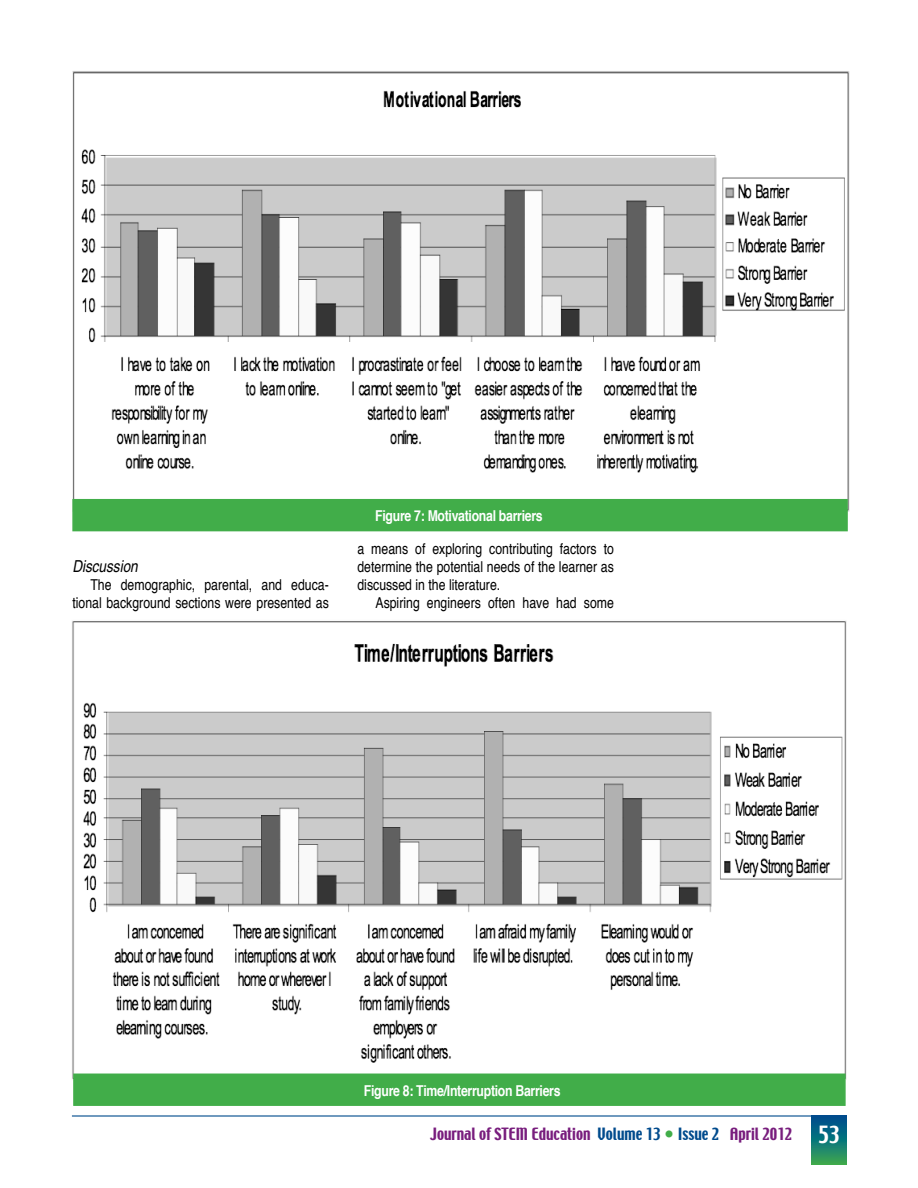
<style>
.page{position:relative;width:918px;height:1188px;background:#fff}
.page>*{position:absolute;margin:0;border:0;box-sizing:border-box;transform-origin:0 0}
.t1{font:italic condensed 16.5px "Helvetica";color:#000}
.t2{font:condensed 15px/18px "Helvetica";color:#000;text-align:right}
.t3{font:700 condensed 15px "Helvetica";letter-spacing:-.02em;color:#fff}
.t4{font:15px "Techno";color:#781d7d}
.s1{color:#004b8d}
.s2{font-size:16.5px;color:#41ad49}
.s3{font-size:21px;color:#fff}
</style>
<div class="page">
<hr style="left:72px;top:1115px;width:774px;height:2px;background:#004b8d">
<svg style="left:811px;top:1117px;width:35px;height:47px;background:#127774"></svg>
<img style="left:72px;top:71px;width:778px;height:441px">
<div style="left:72px;top:499px;width:776px;height:32px;background:#41ad49"></div>
<img style="left:72px;top:621px;width:775px;height:459px">
<div style="left:73px;top:1074px;width:773px;height:32px;background:#41ad49;border:2px solid #41ad49"></div>
<p class="t1" style="left:72px;top:556px;width:67px">Discussion</p>
<p class="t2" style="left:72px;top:575px;width:258px">The demographic, parental, and educa&shy;tional background sections were presented as</p>
<p class="t3" style="left:375px;top:507px;width:169px">Figure 7: Motivational barriers</p>
<p class="t2" style="left:357px;top:540px;width:258px;text-align:justify">a means of exploring contributing factors to determine the potential needs of the learner as discussed in the literature.</p>
<p class="t2" style="left:375px;top:594px;width:240px">Aspiring engineers often have had some</p>
<p class="t3" style="left:364px;top:1081px;width:198px">Figure 8: Time/Interruption Barriers</p>
<p class="t4" style="left:430px;top:1124px;width:411px">Journal of STEM Education <span class="s1">Volume 13</span> <span class="s2">•</span> <span class="s1">Issue 2</span> April 2012 <span class="s3">53</span></p>
</div>
